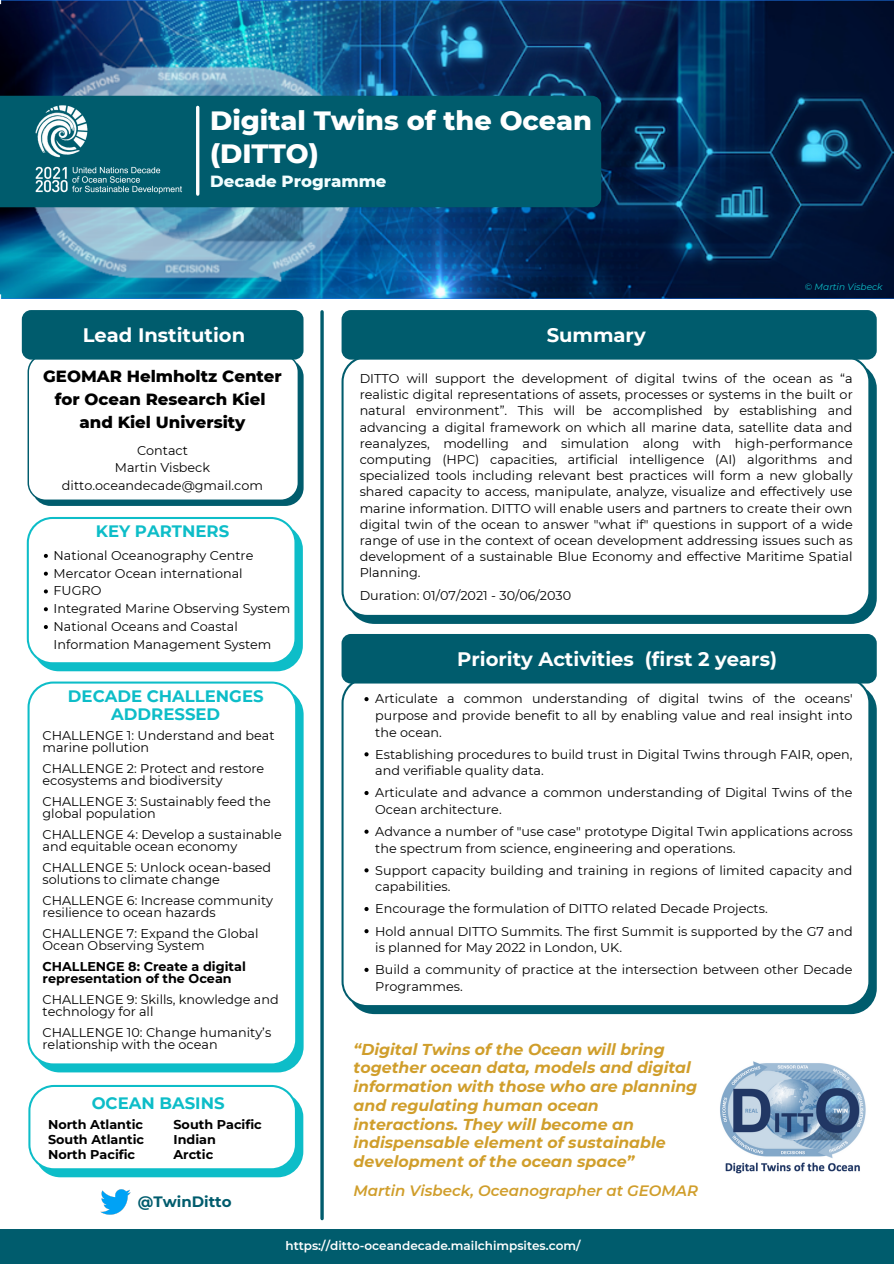
<style>
.page{position:relative;width:894px;height:1264px;background:#fff}
.page>*{position:absolute;margin:0;border:0;box-sizing:border-box;transform-origin:0 0}
.t1{font:800 27px/32.7px "Montserrat";color:#fff}
.t2{font:700 19.5px "Montserrat";color:#fff}
.t3{font:800 16.5px/23px "Montserrat";color:#000;text-align:center}
.t4{font:700 16.5px "Montserrat";color:#0dbdc8}
.t5{font:800 16.5px "Montserrat";color:#f2feff}
.t6{font:italic 700 15.75px/18.8px "Montserrat";color:#d09e2b}
.t7{font:italic 600 15px "Montserrat";color:#d09e2b}
.t8{font:700 15px "Montserrat";color:#005c6d}
.t9{font:12.75px/16.2px "Montserrat";color:#000}
.t10{font:700 12.75px/12.5px "Montserrat";color:#000}
.t11{font:600 12px "Montserrat";color:#fff}
.t12{font:italic 9px "Montserrat";color:#0dbdc8}
</style>
<div class="page">
<img style="left:0;top:0;width:893px;height:298px">
<hr style="left:320px;top:312px;width:3px;height:906px;background:#005c6d">
<svg style="left:28px;top:354px;width:275px;height:152px"></svg>
<svg style="left:28px;top:681px;width:275px;height:391px"></svg>
<svg style="left:341px;top:356px;width:535px;height:268px"></svg>
<svg style="left:341px;top:677px;width:535px;height:337px"></svg>
<div style="left:0;top:1229px;width:893px;height:34px;background:#005c6d"></div>
<div style="left:341px;top:310px;width:535px;height:49px;background:#005c6d;border-radius:9px"></div>
<div style="left:341px;top:634px;width:535px;height:49px;background:#005c6d;border-radius:9px"></div>
<div style="left:0;top:96px;width:601px;height:111px;background:#005c6d"></div>
<img style="left:28px;top:91px;width:158px;height:114px">
<hr style="left:196px;top:107px;width:3px;height:87px;background:#fff">
<svg style="left:28px;top:1084px;width:275px;height:93px"></svg>
<div style="left:22px;top:310px;width:281px;height:49px;background:#005c6d;border-radius:9px"></div>
<img style="left:100px;top:1189px;width:31px;height:25px">
<img style="left:720px;top:1061px;width:146px;height:113px">
<svg style="left:364px;top:697px;width:4px;height:4px"></svg>
<svg style="left:364px;top:752px;width:4px;height:4px"></svg>
<svg style="left:364px;top:791px;width:4px;height:4px"></svg>
<svg style="left:364px;top:829px;width:4px;height:4px"></svg>
<svg style="left:364px;top:868px;width:4px;height:4px"></svg>
<svg style="left:364px;top:907px;width:4px;height:4px"></svg>
<svg style="left:364px;top:929px;width:4px;height:4px"></svg>
<svg style="left:364px;top:967px;width:4px;height:4px"></svg>
<svg style="left:27px;top:517px;width:276px;height:154px"></svg>
<p class="t1" style="left:210px;top:104px;width:383px">Digital Twins of the Ocean (DITTO)</p>
<p class="t5" style="left:210px;top:171px;width:178px">Decade Programme</p>
<p class="t2" style="left:83px;top:323px;width:164px">Lead Institution</p>
<p class="t2" style="left:546px;top:323px;width:100px">Summary</p>
<p class="t12" style="left:804px;top:281px;width:79px">© Martin Visbeck</p>
<p class="t3" style="left:43px;top:364px;width:240px">GEOMAR Helmholtz Center for Ocean Research Kiel</p>
<p class="t3" style="left:79px;top:410px;width:167px">and Kiel University</p>
<p class="t9" style="left:137px;top:442px;width:52px">Contact</p>
<p class="t9" style="left:115px;top:459px;width:97px">Martin Visbeck</p>
<p class="t9" style="left:62px;top:477px;width:202px">ditto.oceandecade@gmail.com</p>
<p class="t4" style="left:96px;top:521px;width:135px">KEY PARTNERS</p>
<p class="t9" style="left:54px;top:547px;width:201px">National Oceanography Centre</p>
<p class="t9" style="left:54px;top:565px;width:190px">Mercator Ocean international</p>
<p class="t9" style="left:54px;top:583px;width:49px">FUGRO</p>
<p class="t9" style="left:54px;top:600px;width:238px">Integrated Marine Observing System</p>
<p class="t9" style="left:54px;top:617px;width:219px;line-height:17.7px">National Oceans and Coastal<br>Information Management System</p>
<p class="t4" style="left:68px;top:686px;width:197px">DECADE CHALLENGES</p>
<p class="t4" style="left:111px;top:704px;width:110px">ADDRESSED</p>
<p class="t9" style="left:43px;top:729px;width:233px;line-height:12.5px">CHALLENGE 1: Understand and beat marine pollution</p>
<p class="t9" style="left:43px;top:762px;width:223px;line-height:12.5px">CHALLENGE 2: Protect and restore ecosystems and biodiversity</p>
<p class="t9" style="left:43px;top:795px;width:230px;line-height:12.5px">CHALLENGE 3: Sustainably feed the global population</p>
<p class="t9" style="left:43px;top:828px;width:241px;line-height:12.5px">CHALLENGE 4: Develop a sustainable and equitable ocean economy</p>
<p class="t9" style="left:43px;top:861px;width:230px;line-height:12.5px">CHALLENGE 5: Unlock ocean-based solutions to climate change</p>
<p class="t9" style="left:43px;top:894px;width:232px;line-height:12.5px">CHALLENGE 6: Increase community resilience to ocean hazards</p>
<p class="t9" style="left:43px;top:927px;width:217px;line-height:12.5px">CHALLENGE 7: Expand the Global<br>Ocean Observing System</p>
<p class="t10" style="left:43px;top:960px;width:205px">CHALLENGE 8: Create a digital representation of the Ocean</p>
<p class="t9" style="left:43px;top:993px;width:238px;line-height:12.5px">CHALLENGE 9: Skills, knowledge and technology for all</p>
<p class="t9" style="left:43px;top:1026px;width:230px;line-height:12.5px">CHALLENGE 10: Change humanity’s relationship with the ocean</p>
<p class="t4" style="left:92px;top:1092px;width:134px">OCEAN BASINS</p>
<p class="t10" style="left:48px;top:1118px;width:96px">North Atlantic</p>
<p class="t10" style="left:48px;top:1133px;width:98px">South Atlantic</p>
<p class="t10" style="left:48px;top:1148px;width:89px">North Pacific</p>
<p class="t10" style="left:173px;top:1118px;width:90px">South Pacific</p>
<p class="t10" style="left:173px;top:1133px;width:44px">Indian</p>
<p class="t10" style="left:173px;top:1148px;width:41px">Arctic</p>
<p class="t8" style="left:138px;top:1192px;width:95px">@TwinDitto</p>
<p class="t9" style="left:359px;top:370px;width:494px;text-align:justify">DITTO will support the development of digital twins of the ocean as “a realistic digital representations of assets, processes or systems in the built or natural environment”. This will be accomplished by establishing and advancing a digital framework on which all marine data, satellite data and reanalyzes, modelling and simulation along with high-performance computing (HPC) capacities, artificial intelligence (AI) algorithms and specialized tools including relevant best practices will form a new globally shared capacity to access, manipulate, analyze, visualize and effectively use marine information. DITTO will enable users and partners to create their own digital twin of the ocean to answer "what if" questions in support of a wide range of use in the context of ocean development addressing issues such as development of a sustainable Blue Economy and effective Maritime Spatial Planning.</p>
<p class="t9" style="left:359px;top:587px;width:213px">Duration: 01/07/2021 - 30/06/2030</p>
<p class="t2" style="left:457px;top:646px;width:321px">Priority Activities (first 2 years)</p>
<p class="t9" style="left:375px;top:690px;width:479px;text-align:justify">Articulate a common understanding of digital twins of the oceans' purpose and provide benefit to all by enabling value and real insight into the ocean.</p>
<p class="t9" style="left:375px;top:745px;width:478px">Establishing procedures to build trust in Digital Twins through FAIR, open, and verifiable quality data.</p>
<p class="t9" style="left:375px;top:784px;width:478px">Articulate and advance a common understanding of Digital Twins of the<br>Ocean architecture.</p>
<p class="t9" style="left:375px;top:823px;width:479px">Advance a number of "use case" prototype Digital Twin applications across the spectrum from science, engineering and operations.</p>
<p class="t9" style="left:375px;top:861px;width:478px">Support capacity building and training in regions of limited capacity and capabilities.</p>
<p class="t9" style="left:375px;top:900px;width:394px">Encourage the formulation of DITTO related Decade Projects.</p>
<p class="t9" style="left:375px;top:922px;width:479px">Hold annual DITTO Summits. The first Summit is supported by the G7 and is planned for May 2022 in London, UK.</p>
<p class="t9" style="left:375px;top:961px;width:478px">Build a community of practice at the intersection between other Decade<br>Programmes.</p>
<p class="t6" style="left:353px;top:1039px;width:345px">“Digital Twins of the Ocean will bring together ocean data, models and digital information with those who are planning and regulating human ocean interactions. They will become an indispensable element of sustainable development of the ocean space”</p>
<p class="t7" style="left:353px;top:1181px;width:346px">Martin Visbeck, Oceanographer at GEOMAR</p>
<p class="t11" style="left:285px;top:1237px;width:296px">https://ditto-oceandecade.mailchimpsites.com/</p>
</div>
